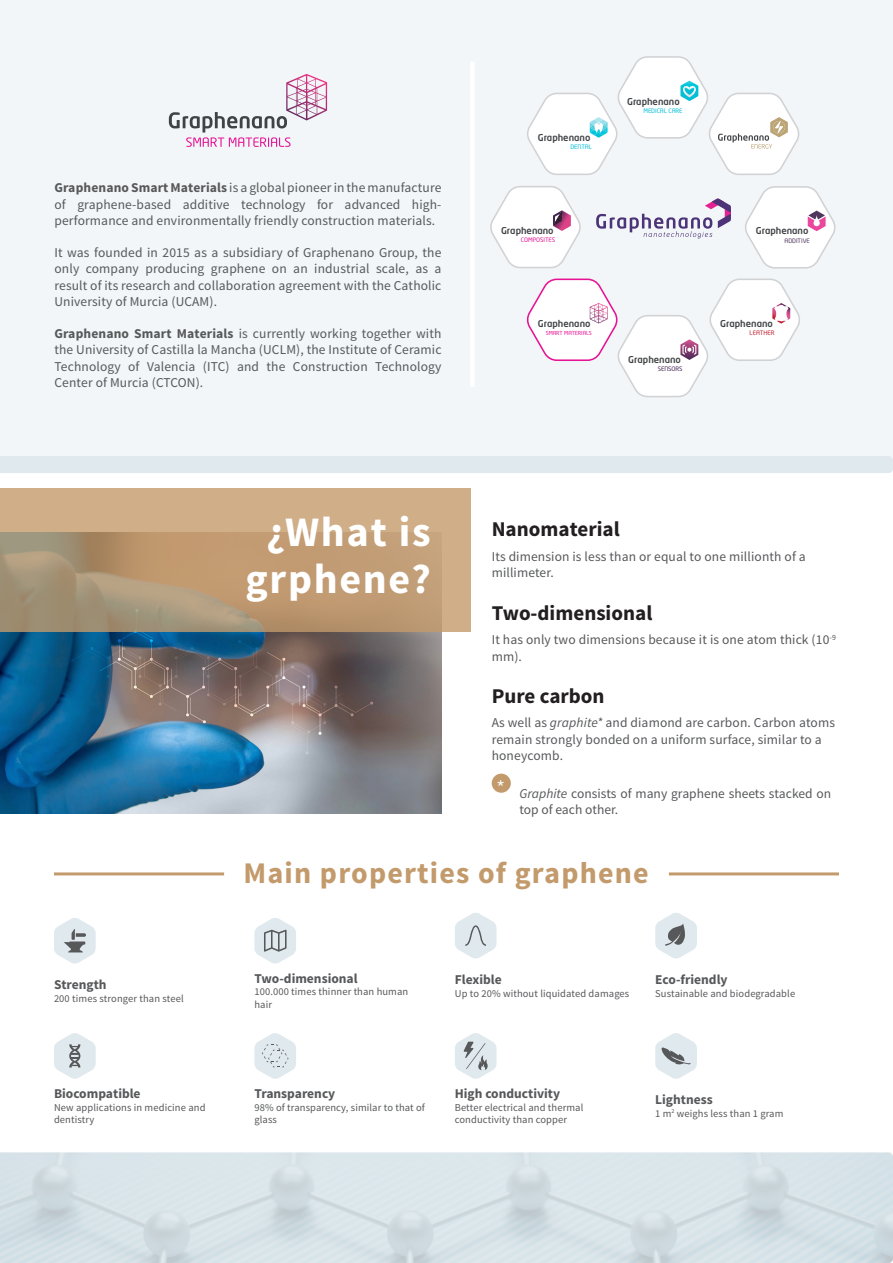
<style>
.page{position:relative;width:893px;height:1263px;background:#fff}
.page>*{position:absolute;margin:0;border:0;box-sizing:border-box;transform-origin:0 0}
.t1{font:700 42px "Source Sans Pro";letter-spacing:.04em;color:#fff}
.t2{font:700 30px "Source Sans Pro";letter-spacing:.04em;color:#c39a6b}
.t3{font:700 21px "Source Sans Pro";color:#231f20}
.t4{font:700 19.5px "Bariol";color:#fff}
.t5{font:13.5px/16.2px "Source Sans Pro";letter-spacing:.01em;color:#57585a}
.t6{font:700 13.5px "Source Sans Pro";color:#57585a}
.t7{font:10.5px/12.6px "Source Sans Pro";letter-spacing:.01em;color:#57585a}
.t8{font:500 9.3px "Neo Tech";color:#404345}
.t9{font:6.15px "Neo Tech";letter-spacing:-.01em;color:#00bfd7}
.t10{font:6.15px "Neo Tech";letter-spacing:-.01em;color:#e71294}
.t11{font:6.15px "Neo Tech";letter-spacing:-.01em;color:#50355d}
.t12{font:6.15px "Neo Tech";letter-spacing:-.01em;color:#be1d2c}
.t13{font:6.15px "Neo Tech";letter-spacing:-.01em;color:#422553}
.t14{font:5.4px "Neo Tech";letter-spacing:-.01em;color:#e71294}
.s1{font-weight:700}
.s2{font-style:italic}
</style>
<div class="page">
<img style="left:0;top:632px;width:441px;height:182px">
<svg style="left:0;top:489px;width:470px;height:143px;background:#bd9f7a"></svg>
<div style="left:0;top:0;width:893px;height:456px;background:#f2f6f8"></div>
<div style="left:0;top:456px;width:893px;height:17px;background:#e0e9ee"></div>
<svg style="left:169px;top:74px;width:158px;height:73px"></svg>
<svg style="left:525px;top:55px;width:276px;height:121px"></svg>
<svg style="left:743px;top:185px;width:94px;height:84px"></svg>
<svg style="left:525px;top:278px;width:277px;height:120px"></svg>
<svg style="left:488px;top:185px;width:95px;height:84px"></svg>
<svg style="left:596px;top:198px;width:135px;height:40px"></svg>
<div style="left:492px;top:774px;width:19px;height:19px;background:#c39a6b;border-radius:50%"></div>
<svg style="left:54px;top:918px;width:42px;height:46px"></svg>
<svg style="left:455px;top:1033px;width:41px;height:46px"></svg>
<svg style="left:655px;top:1033px;width:42px;height:46px"></svg>
<svg style="left:655px;top:913px;width:42px;height:46px"></svg>
<svg style="left:455px;top:913px;width:41px;height:46px"></svg>
<svg style="left:54px;top:1033px;width:42px;height:46px"></svg>
<svg style="left:254px;top:918px;width:42px;height:46px"></svg>
<svg style="left:254px;top:1033px;width:42px;height:46px"></svg>
<hr style="left:54px;top:872px;width:170px;height:3px;background:#c39a6b">
<hr style="left:669px;top:872px;width:170px;height:3px;background:#c39a6b">
<hr style="left:470px;top:62px;width:4px;height:325px;background:#fff">
<p class="t5" style="left:54px;top:180px;width:388px;text-align:justify"><span class="s1">Graphenano Smart Materials</span> is a global pioneer in the manufacture of graphene-based additive technology for advanced high&shy;performance and environmentally friendly construction materials.</p>
<p class="t5" style="left:54px;top:245px;width:388px;text-align:justify">It was founded in 2015 as a subsidiary of Graphenano Group, the only company producing graphene on an industrial scale, as a result of its research and collaboration agreement with the Catholic University of Murcia (UCAM).</p>
<p class="t5" style="left:54px;top:326px;width:388px;text-align:justify"><span class="s1">Graphenano Smart Materials</span> is currently working together with the University of Castilla la Mancha (UCLM), the Institute of Ceramic Technology of Valencia (ITC) and the Construction Technology Center of Murcia (CTCON).</p>
<p class="t8" style="left:538px;top:134px;width:54px">Graphenano</p>
<p class="t9" style="left:570px;top:144px;width:23px">DENTAL</p>
<p class="t8" style="left:501px;top:227px;width:54px">Graphenano</p>
<p class="t10" style="left:521px;top:237px;width:36px">COMPOSITES</p>
<p class="t8" style="left:538px;top:320px;width:54px">Graphenano</p>
<p class="t14" style="left:546px;top:330px;width:48px">SMART MATERIALS</p>
<p class="t8" style="left:627px;top:97px;width:54px">Graphenano</p>
<p class="t9" style="left:643px;top:107px;width:41px">MEDICAL CARE</p>
<p class="t8" style="left:628px;top:356px;width:54px">Graphenano</p>
<p class="t13" style="left:658px;top:366px;width:26px">SENSORS</p>
<p class="t8" style="left:756px;top:227px;width:54px">Graphenano</p>
<p class="t11" style="left:784px;top:237px;width:27px">ADDITIVE</p>
<p class="t8" style="left:720px;top:320px;width:54px">Graphenano</p>
<p class="t12" style="left:750px;top:330px;width:26px">LEATHER</p>
<p class="t1" style="left:266px;top:505px;width:166px">¿What is</p>
<p class="t1" style="left:246px;top:552px;width:187px">grphene?</p>
<p class="t3" style="left:492px;top:516px;width:130px">Nanomaterial</p>
<p class="t5" style="left:492px;top:549px;width:316px">Its dimension is less than or equal to one millionth of a millimeter.</p>
<p class="t3" style="left:492px;top:599px;width:162px">Two-dimensional</p>
<p class="t5" style="left:492px;top:632px;width:346px">It has only two dimensions because it is one atom thick (10<sup>-9 </sup>mm).</p>
<p class="t3" style="left:492px;top:682px;width:114px">Pure carbon</p>
<p class="t5" style="left:492px;top:715px;width:345px">As well as <span class="s2">graphite*</span> and diamond are carbon. Carbon atoms remain strongly bonded on a uniform surface, similar to a honeycomb.</p>
<p class="t5" style="left:519px;top:785px;width:313px"><span class="s2">Graphite</span> consists of many graphene sheets stacked on top of each other.</p>
<p class="t4" style="left:497px;top:774px;width:9px">*</p>
<p class="t6" style="left:54px;top:976px;width:54px">Strength</p>
<p class="t7" style="left:54px;top:992px;width:131px">200 times stronger than steel</p>
<p class="t6" style="left:54px;top:1085px;width:88px">Biocompatible</p>
<p class="t7" style="left:54px;top:1101px;width:153px">New applications in medicine and dentistry</p>
<p class="t2" style="left:243px;top:854px;width:407px">Main properties of graphene</p>
<p class="t6" style="left:254px;top:969px;width:105px">Two-dimensional</p>
<p class="t7" style="left:254px;top:986px;width:155px">100.000 times thinner than human</p>
<p class="t7" style="left:254px;top:998px;width:19px">hair</p>
<p class="t6" style="left:455px;top:971px;width:48px">Flexible</p>
<p class="t7" style="left:455px;top:987px;width:176px">Up to 20% without liquidated damages</p>
<p class="t6" style="left:655px;top:971px;width:74px">Eco-friendly</p>
<p class="t7" style="left:655px;top:987px;width:141px">Sustainable and biodegradable</p>
<p class="t6" style="left:254px;top:1085px;width:82px">Transparency</p>
<p class="t7" style="left:254px;top:1101px;width:172px">98% of transparency, similar to that of glass</p>
<p class="t6" style="left:455px;top:1085px;width:107px">High conductivity</p>
<p class="t7" style="left:455px;top:1101px;width:130px">Better electrical and thermal conductivity than copper</p>
<p class="t6" style="left:655px;top:1091px;width:59px">Lightness</p>
<p class="t7" style="left:655px;top:1107px;width:130px">1 m<sup>2</sup> weighs less than 1 gram</p>
</div>
